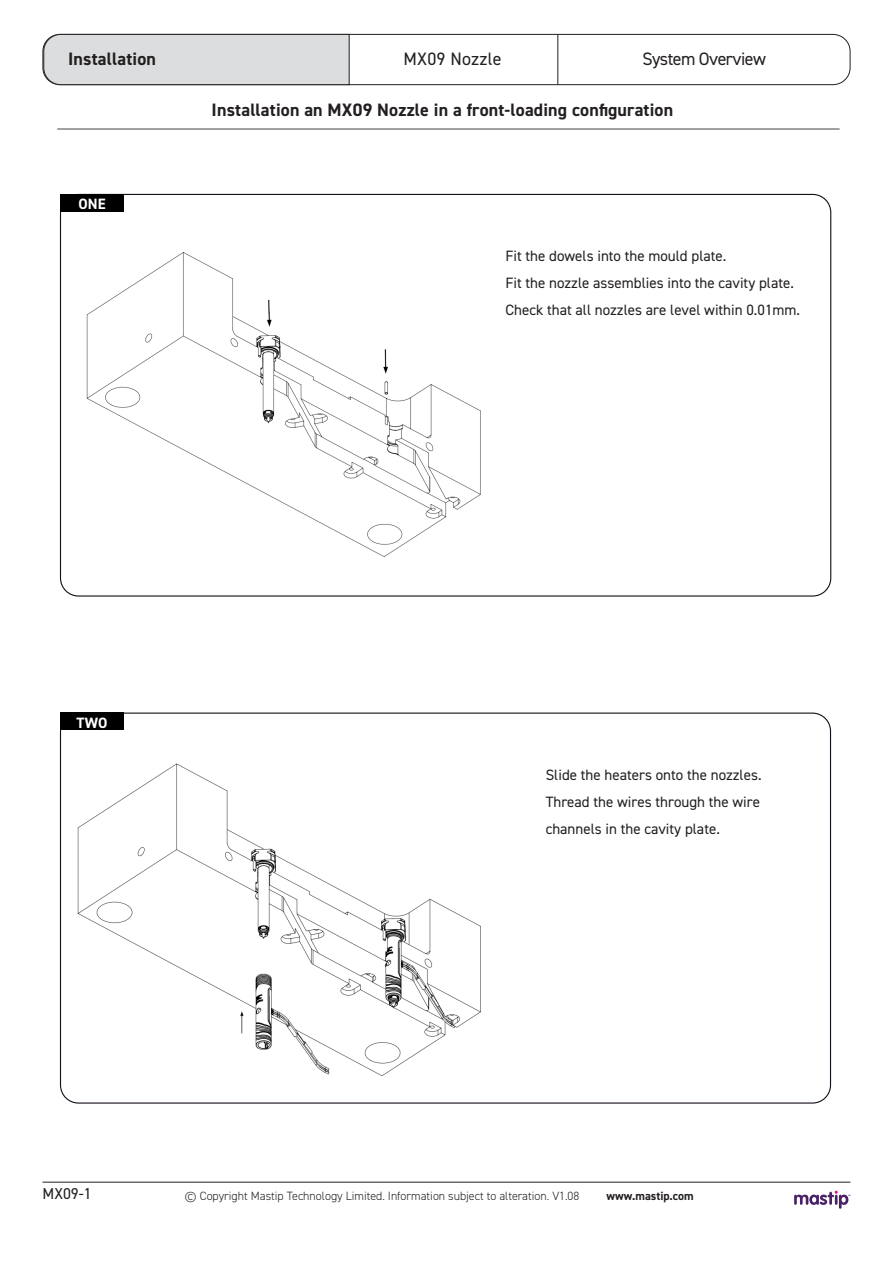
<style>
.page{position:relative;width:893px;height:1263px;background:#fff}
.page>*{position:absolute;margin:0;border:0;box-sizing:border-box;transform-origin:0 0}
.Heading3{font:700 18px "DIN2014";letter-spacing:.01em;color:#231f20}
.t1{font:18px "DIN2014";letter-spacing:-.03em;color:#231f20}
.t2{font:18px "DIN2014";letter-spacing:.01em;color:#231f20}
.Footnote{font:15.75px "DIN2014";color:#231f20}
.Body{font:15px/27px "DIN2014";color:#231f20;text-align:justify}
.Body-2{font:700 15px "DIN2014";letter-spacing:.01em;color:#fff}
.Copyright{font:300 12px "DIN2014";color:#231f20}
.Copyright-2{font:700 12px "DIN2014";color:#231f20}
</style>
<div class="page">
<svg style="left:794px;top:1191px;width:56px;height:18px"></svg>
<img style="left:77px;top:763px;width:404px;height:313px">
<hr style="left:43px;top:1182px;width:807px;height:1px;background:#231f20">
<img style="left:86px;top:252px;width:395px;height:305px">
<div style="left:60px;top:194px;width:64px;height:17px;background:#000"></div>
<div style="left:60px;top:712px;width:64px;height:18px;background:#000"></div>
<hr style="left:58px;top:129px;width:781px;height:1px;background:#434445">
<div style="left:43px;top:34px;width:807px;height:51px;border:1px solid #231f20;border-radius:17px"></div>
<div style="left:43px;top:34px;width:307px;height:51px;background:#dcdddf"></div>
<hr style="left:557px;top:34px;width:1px;height:51px;background:#231f20">
<p class="Heading3" style="left:68px;top:47px;width:89px">Installation</p>
<p class="t2" style="left:404px;top:48px;width:100px">MX09 Nozzle</p>
<p class="t1" style="left:643px;top:48px;width:125px">System Overview</p>
<p class="Body-2" style="left:78px;top:194px;width:29px">ONE</p>
<p class="Heading3" style="left:212px;top:98px;width:463px">Installation an MX09 Nozzle in a front-loading configuration</p>
<p class="Body" style="left:505px;top:242px;width:296px;text-align:left">Fit the dowels into the mould plate.<br>Fit the nozzle assemblies into the cavity plate.<br>Check that all nozzles are level within 0.01mm.</p>
<p class="Body-2" style="left:77px;top:712px;width:33px">TWO</p>
<p class="Body" style="left:546px;top:761px;width:217px">Slide the heaters onto the nozzles.<br>Thread the wires through the wire channels in the cavity plate.</p>
<p class="Footnote" style="left:43px;top:1184px;width:51px">MX09-1</p>
<p class="Copyright" style="left:185px;top:1188px;width:396px">© Copyright Mastip Technology Limited. Information subject to alteration. V1.08</p>
<p class="Copyright-2" style="left:606px;top:1188px;width:89px">www.mastip.com</p>
</div>
